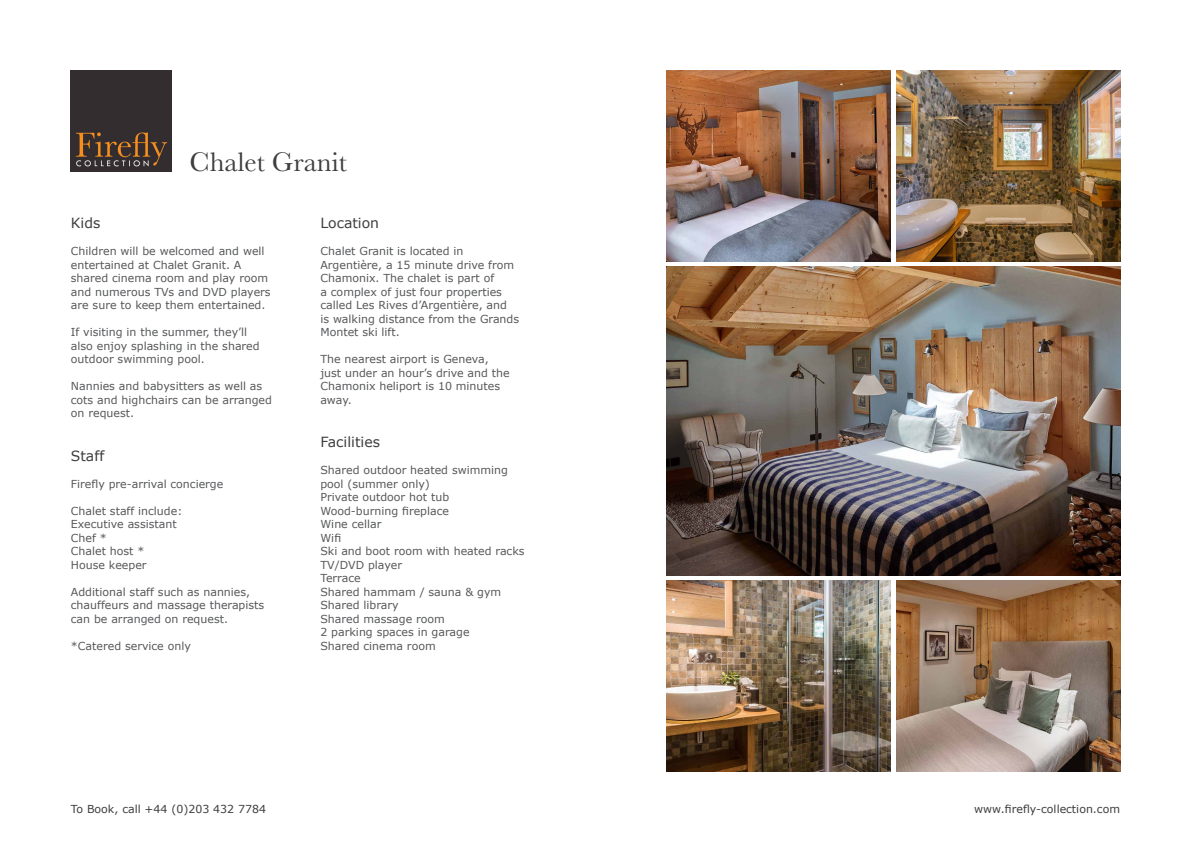
<style>
.page{position:relative;width:1191px;height:842px;background:#fff}
.page>*{position:absolute;margin:0;border:0;box-sizing:border-box;transform-origin:0 0}
.t1{font:28px "Baskerville";color:#3e3e3f}
.t2{font:14px "Verdana";color:#3e3e3f}
.t3{font:11px/13.5px "Verdana";color:#57585a}
.t4{font:11px "Verdana";color:#3e3e3f}
</style>
<div class="page">
<img style="left:71px;top:71px;width:101px;height:101px">
<img style="left:666px;top:267px;width:454px;height:308px">
<img style="left:896px;top:71px;width:224px;height:190px">
<img style="left:666px;top:581px;width:224px;height:190px">
<img style="left:666px;top:71px;width:224px;height:190px">
<img style="left:896px;top:581px;width:224px;height:190px">
<p class="t1" style="left:190px;top:145px;width:159px">Chalet Granit</p>
<p class="t2" style="left:71px;top:214px;width:31px">Kids</p>
<p class="t3" style="left:71px;top:244px;width:201px">Children will be welcomed and well entertained at Chalet Granit. A shared cinema room and play room and numerous TVs and DVD players are sure to keep them entertained.</p>
<p class="t3" style="left:71px;top:325px;width:190px">If visiting in the summer, they’ll also enjoy splashing in the shared outdoor swimming pool.</p>
<p class="t3" style="left:71px;top:379px;width:203px">Nannies and babysitters as well as cots and highchairs can be arranged on request.</p>
<p class="t2" style="left:71px;top:447px;width:35px">Staff</p>
<p class="t3" style="left:71px;top:477px;width:154px">Firefly pre-arrival concierge</p>
<p class="t3" style="left:71px;top:504px;width:113px">Chalet staff include:</p>
<p class="t3" style="left:71px;top:518px;width:107px">Executive assistant</p>
<p class="t3" style="left:71px;top:531px;width:37px">Chef *</p>
<p class="t3" style="left:71px;top:545px;width:75px">Chalet host *</p>
<p class="t3" style="left:71px;top:558px;width:77px">House keeper</p>
<p class="t3" style="left:71px;top:585px;width:195px">Additional staff such as nannies, chauffeurs and massage therapists can be arranged on request.</p>
<p class="t3" style="left:71px;top:639px;width:121px">*Catered service only</p>
<p class="t2" style="left:320px;top:214px;width:60px">Location</p>
<p class="t3" style="left:320px;top:244px;width:200px">Chalet Granit is located in<br>Argentière, a 15 minute drive from<br>Chamonix. The chalet is part of<br>a complex of just four properties called Les Rives d’Argentière, and<br>is walking distance from the Grands<br>Montet ski lift.</p>
<p class="t3" style="left:320px;top:352px;width:191px">The nearest airport is Geneva, just under an hour’s drive and the<br>Chamonix heliport is 10 minutes away.</p>
<p class="t2" style="left:320px;top:433px;width:61px">Facilities</p>
<p class="t3" style="left:320px;top:464px;width:189px">Shared outdoor heated swimming pool (summer only)</p>
<p class="t3" style="left:320px;top:491px;width:130px">Private outdoor hot tub</p>
<p class="t3" style="left:320px;top:504px;width:130px">Wood-burning fireplace</p>
<p class="t3" style="left:320px;top:518px;width:62px">Wine cellar</p>
<p class="t3" style="left:320px;top:531px;width:22px">Wifi</p>
<p class="t3" style="left:320px;top:545px;width:206px">Ski and boot room with heated racks</p>
<p class="t3" style="left:320px;top:558px;width:83px">TV/DVD player</p>
<p class="t3" style="left:320px;top:572px;width:42px">Terrace</p>
<p class="t3" style="left:320px;top:585px;width:182px">Shared hammam / sauna &amp; gym</p>
<p class="t3" style="left:320px;top:599px;width:80px">Shared library</p>
<p class="t3" style="left:320px;top:612px;width:126px">Shared massage room</p>
<p class="t3" style="left:320px;top:626px;width:151px">2 parking spaces in garage</p>
<p class="t3" style="left:320px;top:639px;width:117px">Shared cinema room</p>
<p class="t4" style="left:71px;top:802px;width:197px">To Book, call +44 (0)203 432 7784</p>
<p class="t4" style="left:974px;top:802px;width:147px">www.firefly-collection.com</p>
</div>
